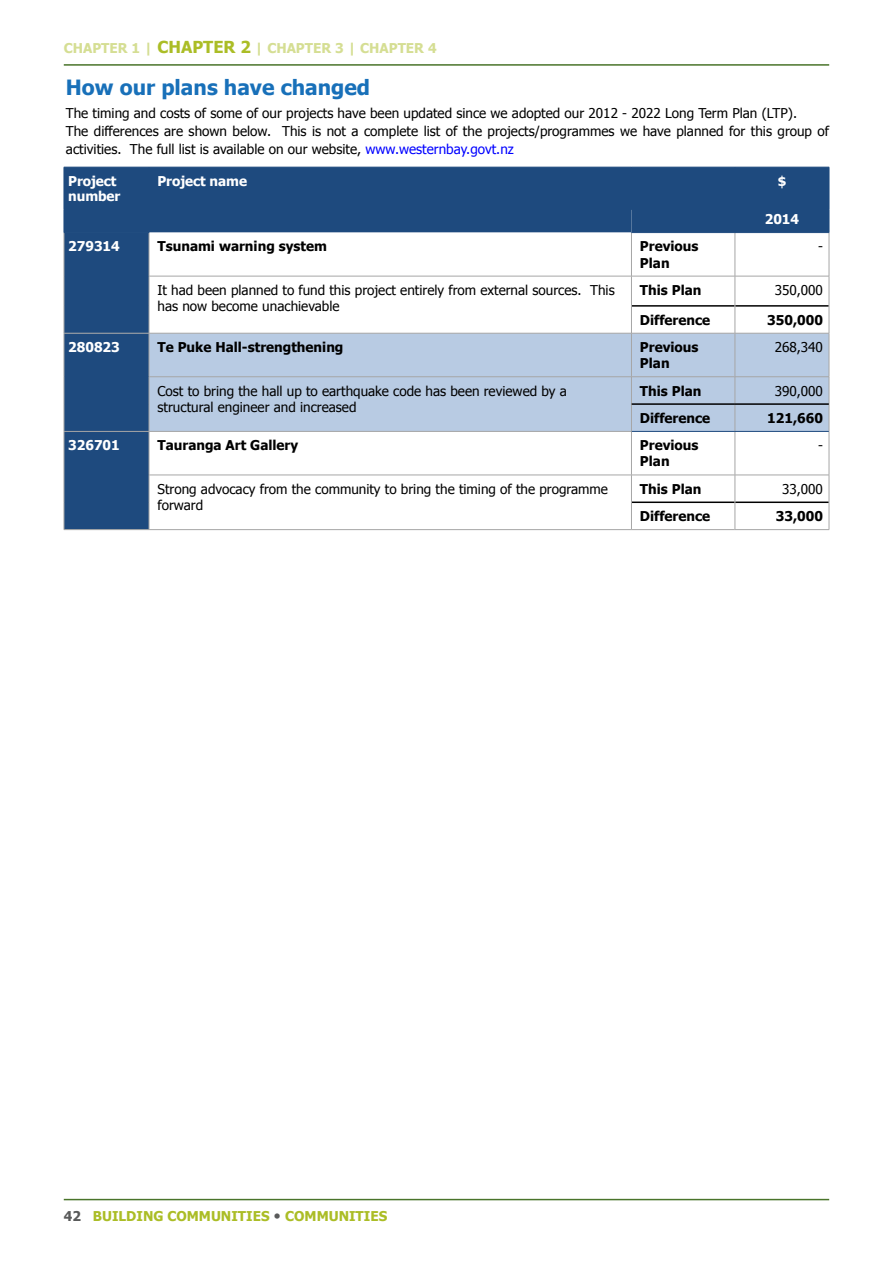
<style>
.page{position:relative;width:893px;height:1263px;background:#fff}
.page>*{position:absolute;margin:0;border:0;box-sizing:border-box;transform-origin:0 0}
.t1{font:700 21px "Tahoma";color:#1870b9}
.t2{font:13.5px/16.2px "Tahoma";color:#000}
.t3{font:700 13.5px/16.2px "Tahoma";color:#000}
.t4{font:700 13.5px/15px "Tahoma";letter-spacing:-.005em;color:#fff}
.t5{font:700 13.5px "Tahoma";color:#d5de93}
.t6{font:700 13.5px "Tahoma";color:#abbd26}
.s1{font-size:16.5px;color:#abbd26}
.s2{color:#00f}
.s3{color:#595a5a}
</style>
<div class="page">
<hr style="left:64px;top:64px;width:765px;height:2px;background:#49742a">
<hr style="left:64px;top:1199px;width:765px;height:1px;background:#49742a">
<div style="left:65px;top:168px;width:764px;height:64px;background:#1e4a7e"></div>
<div style="left:65px;top:210px;width:566px;height:319px;background:#1e4a7e"></div>
<svg style="left:150px;top:233px;width:679px;height:296px"></svg>
<div style="left:150px;top:334px;width:679px;height:97px;background:#b8cbe3"></div>
<hr style="left:632px;top:305px;width:103px;height:2px;background:#000">
<hr style="left:735px;top:305px;width:94px;height:2px;background:#000">
<hr style="left:632px;top:501px;width:103px;height:2px;background:#000">
<hr style="left:735px;top:501px;width:94px;height:2px;background:#000">
<hr style="left:64px;top:233px;width:1px;height:43px;background:#a6a6a6">
<hr style="left:149px;top:233px;width:1px;height:43px;background:#a6a6a6">
<hr style="left:631px;top:233px;width:1px;height:43px;background:#a6a6a6">
<hr style="left:735px;top:233px;width:1px;height:43px;background:#a6a6a6">
<hr style="left:829px;top:233px;width:1px;height:43px;background:#a6a6a6">
<hr style="left:64px;top:276px;width:1px;height:30px;background:#a6a6a6">
<hr style="left:149px;top:276px;width:482px;height:1px;background:#a6a6a6">
<hr style="left:149px;top:276px;width:1px;height:30px;background:#a6a6a6">
<hr style="left:631px;top:276px;width:104px;height:1px;background:#a6a6a6">
<hr style="left:631px;top:276px;width:1px;height:30px;background:#a6a6a6">
<hr style="left:735px;top:276px;width:94px;height:1px;background:#a6a6a6">
<hr style="left:735px;top:276px;width:1px;height:30px;background:#a6a6a6">
<hr style="left:829px;top:276px;width:1px;height:30px;background:#a6a6a6">
<svg style="left:64px;top:306px;width:1px;height:27px"></svg>
<svg style="left:149px;top:306px;width:1px;height:27px"></svg>
<svg style="left:631px;top:306px;width:1px;height:27px"></svg>
<svg style="left:735px;top:306px;width:1px;height:27px"></svg>
<svg style="left:829px;top:306px;width:1px;height:27px"></svg>
<hr style="left:64px;top:333px;width:85px;height:1px;background:#a6a6a6">
<hr style="left:64px;top:333px;width:1px;height:44px;background:#a6a6a6">
<hr style="left:149px;top:333px;width:483px;height:1px;background:#a6a6a6">
<hr style="left:149px;top:333px;width:1px;height:44px;background:#a6a6a6">
<hr style="left:631px;top:333px;width:1px;height:44px;background:#a6a6a6">
<hr style="left:735px;top:333px;width:94px;height:1px;background:#a6a6a6">
<hr style="left:735px;top:333px;width:1px;height:44px;background:#a6a6a6">
<hr style="left:829px;top:333px;width:1px;height:44px;background:#a6a6a6">
<hr style="left:149px;top:376px;width:483px;height:1px;background:#a6a6a6">
<hr style="left:735px;top:376px;width:94px;height:1px;background:#a6a6a6">
<svg style="left:64px;top:377px;width:1px;height:54px"></svg>
<svg style="left:149px;top:377px;width:1px;height:54px"></svg>
<svg style="left:631px;top:377px;width:1px;height:54px"></svg>
<svg style="left:735px;top:377px;width:1px;height:54px"></svg>
<svg style="left:829px;top:377px;width:1px;height:54px"></svg>
<hr style="left:64px;top:431px;width:85px;height:1px;background:#a6a6a6">
<hr style="left:64px;top:432px;width:1px;height:43px;background:#a6a6a6">
<hr style="left:149px;top:431px;width:483px;height:1px;background:#a6a6a6">
<hr style="left:149px;top:432px;width:1px;height:43px;background:#a6a6a6">
<hr style="left:631px;top:432px;width:1px;height:43px;background:#a6a6a6">
<hr style="left:735px;top:432px;width:1px;height:43px;background:#a6a6a6">
<hr style="left:829px;top:431px;width:1px;height:44px;background:#a6a6a6">
<hr style="left:149px;top:475px;width:482px;height:1px;background:#a6a6a6">
<hr style="left:631px;top:475px;width:104px;height:1px;background:#a6a6a6">
<hr style="left:735px;top:475px;width:94px;height:1px;background:#a6a6a6">
<svg style="left:64px;top:475px;width:1px;height:54px"></svg>
<svg style="left:149px;top:475px;width:1px;height:54px"></svg>
<svg style="left:631px;top:476px;width:1px;height:53px"></svg>
<svg style="left:735px;top:475px;width:1px;height:54px"></svg>
<svg style="left:829px;top:475px;width:1px;height:54px"></svg>
<hr style="left:64px;top:529px;width:85px;height:1px;background:#a6a6a6">
<hr style="left:149px;top:529px;width:483px;height:1px;background:#a6a6a6">
<hr style="left:735px;top:529px;width:94px;height:1px;background:#a6a6a6">
<hr style="left:64px;top:167px;width:85px;height:1px;background:#1e4a7e">
<hr style="left:64px;top:167px;width:1px;height:42px;background:#1e4a7e">
<hr style="left:149px;top:167px;width:482px;height:1px;background:#1e4a7e">
<hr style="left:149px;top:167px;width:1px;height:42px;background:#1e4a7e">
<hr style="left:631px;top:167px;width:104px;height:1px;background:#1e4a7e">
<hr style="left:631px;top:167px;width:1px;height:42px;background:#1e4a7e">
<hr style="left:735px;top:167px;width:94px;height:1px;background:#1e4a7e">
<hr style="left:735px;top:167px;width:1px;height:42px;background:#1e4a7e">
<hr style="left:829px;top:167px;width:1px;height:42px;background:#1e4a7e">
<hr style="left:64px;top:209px;width:85px;height:1px;background:#1e4a7e">
<svg style="left:64px;top:210px;width:1px;height:22px"></svg>
<hr style="left:149px;top:209px;width:482px;height:1px;background:#1e4a7e">
<svg style="left:149px;top:210px;width:1px;height:22px"></svg>
<hr style="left:631px;top:209px;width:104px;height:1px;background:#1e4a7e">
<hr style="left:735px;top:209px;width:94px;height:1px;background:#1e4a7e">
<svg style="left:735px;top:210px;width:1px;height:22px"></svg>
<svg style="left:829px;top:210px;width:1px;height:22px"></svg>
<hr style="left:64px;top:232px;width:85px;height:1px;background:#1e4a7e">
<hr style="left:631px;top:232px;width:104px;height:1px;background:#1e4a7e">
<hr style="left:735px;top:232px;width:94px;height:1px;background:#1e4a7e">
<hr style="left:632px;top:431px;width:103px;height:1px;background:#1e4a7e">
<hr style="left:735px;top:431px;width:94px;height:1px;background:#1e4a7e">
<hr style="left:632px;top:333px;width:103px;height:1px;background:#a6a5a5">
<hr style="left:632px;top:376px;width:103px;height:1px;background:#a6a5a5">
<hr style="left:632px;top:529px;width:103px;height:1px;background:#a6a5a5">
<hr style="left:632px;top:403px;width:103px;height:2px;background:#000">
<hr style="left:735px;top:403px;width:94px;height:2px;background:#000">
<p class="t5" style="left:64px;top:39px;width:374px">CHAPTER 1 | <span class="s1">CHAPTER 2</span> | CHAPTER 3 | CHAPTER 4</p>
<h1 class="t1" style="left:66px;top:72px;width:306px">How our plans have changed</h1>
<p class="t2" style="left:66px;top:103px;width:765px;line-height:18px">The timing and costs of some of our projects have been updated since we adopted our 2012 - 2022 Long Term Plan (LTP).<br>The differences are shown below. This is not a complete list of the projects/programmes we have planned for this group of activities. The full list is available on our website, <span class="s2">www.westernbay.govt.nz</span></p>
<p class="t4" style="left:68px;top:173px;width:54px">Project number</p>
<p class="t4" style="left:158px;top:173px;width:91px">Project name</p>
<p class="t4" style="left:778px;top:173px;width:10px">$</p>
<p class="t4" style="left:765px;top:211px;width:36px">2014</p>
<p class="t4" style="left:68px;top:238px;width:53px">279314</p>
<p class="t3" style="left:158px;top:238px;width:171px">Tsunami warning system</p>
<p class="t3" style="left:640px;top:238px;width:60px">Previous<br>Plan</p>
<p class="t2" style="left:818px;top:238px;width:6px">-</p>
<p class="t2" style="left:158px;top:281px;width:459px">It had been planned to fund this project entirely from external sources. This has now become unachievable</p>
<p class="t3" style="left:640px;top:281px;width:63px">This Plan</p>
<p class="t2" style="left:775px;top:281px;width:50px">350,000</p>
<p class="t3" style="left:640px;top:311px;width:72px">Difference</p>
<p class="t3" style="left:767px;top:311px;width:57px">350,000</p>
<p class="t4" style="left:68px;top:339px;width:53px">280823</p>
<p class="t3" style="left:158px;top:338px;width:187px">Te Puke Hall-strengthening</p>
<p class="t3" style="left:640px;top:338px;width:60px">Previous<br>Plan</p>
<p class="t2" style="left:775px;top:338px;width:50px">268,340</p>
<p class="t2" style="left:158px;top:382px;width:411px">Cost to bring the hall up to earthquake code has been reviewed by a structural engineer and increased</p>
<p class="t3" style="left:640px;top:382px;width:63px">This Plan</p>
<p class="t2" style="left:775px;top:382px;width:50px">390,000</p>
<p class="t3" style="left:640px;top:409px;width:72px">Difference</p>
<p class="t3" style="left:767px;top:409px;width:57px">121,660</p>
<p class="t4" style="left:68px;top:437px;width:53px">326701</p>
<p class="t3" style="left:158px;top:436px;width:142px">Tauranga Art Gallery</p>
<p class="t3" style="left:640px;top:436px;width:60px">Previous<br>Plan</p>
<p class="t2" style="left:818px;top:437px;width:6px">-</p>
<p class="t2" style="left:158px;top:480px;width:452px">Strong advocacy from the community to bring the timing of the programme forward</p>
<p class="t3" style="left:640px;top:480px;width:63px">This Plan</p>
<p class="t2" style="left:782px;top:480px;width:42px">33,000</p>
<p class="t3" style="left:640px;top:507px;width:72px">Difference</p>
<p class="t3" style="left:776px;top:507px;width:49px">33,000</p>
<p class="t6" style="left:64px;top:1207px;width:325px"><span class="s3">42</span> BUILDING COMMUNITIES COMMUNITIES</p>
</div>
